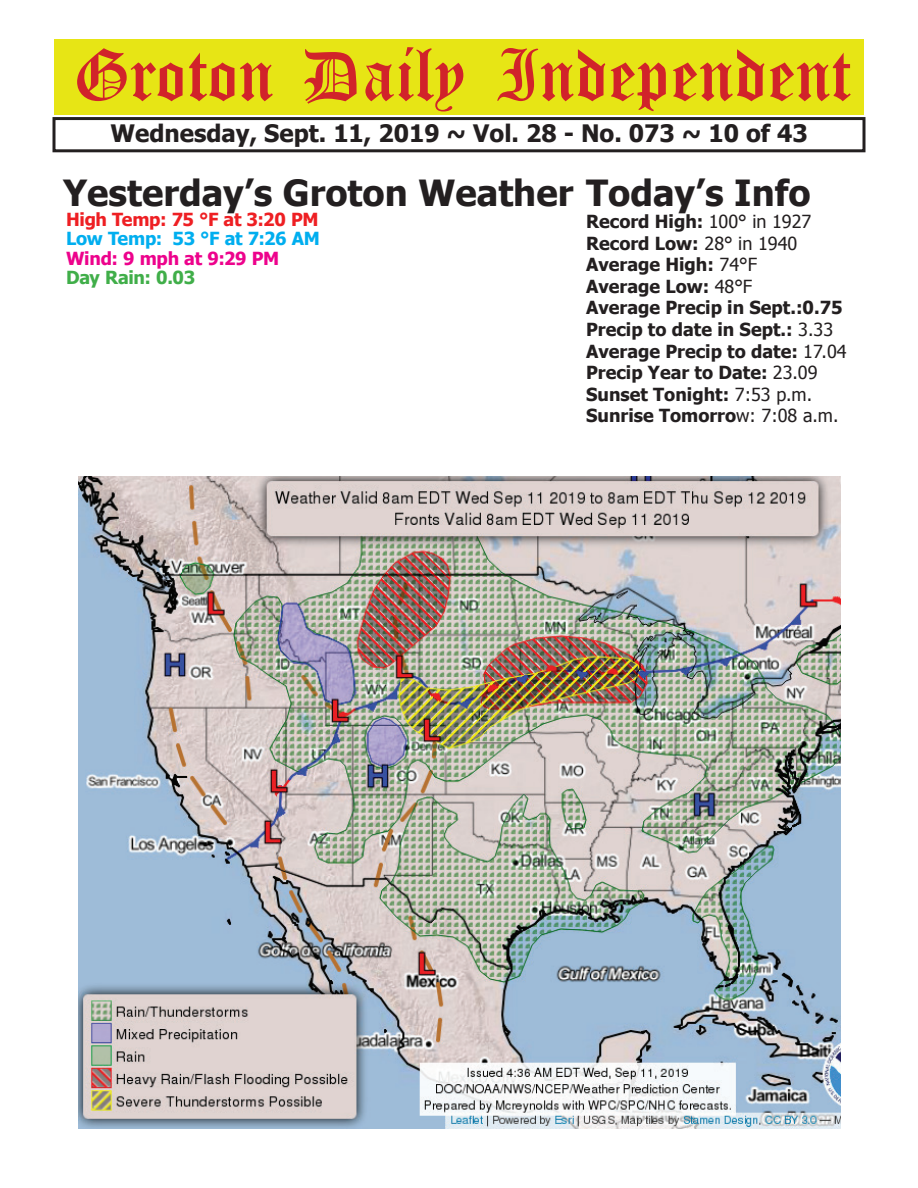
<style>
.page{position:relative;width:918px;height:1188px;background:#fff}
.page>*{position:absolute;margin:0;border:0;box-sizing:border-box;transform-origin:0 0}
.t1{font:54px "Old English Five";color:#d1232a}
.t2{font:700 36px "Tahoma";color:#231f20}
.t3{font:700 24px "Tahoma";color:#231f20}
.t4{font:700 18px/21.6px "Tahoma";color:#231f20}
.t5{font:700 18px "Tahoma";letter-spacing:-.015em;color:#ee1f23}
.t6{font:700 18px "Tahoma";letter-spacing:-.015em;color:#00aeef}
.t7{font:700 18px "Tahoma";letter-spacing:-.015em;color:#ed028c}
.t8{font:700 18px "Tahoma";letter-spacing:-.02em;color:#40ae49}
.s1{font-weight:400}
</style>
<div class="page">
<div style="left:52px;top:117px;width:814px;height:35px;border:3px solid #231f20"></div>
<div style="left:54px;top:40px;width:810px;height:75px;background:#e7e515"></div>
<img style="left:79px;top:477px;width:761px;height:651px">
<h1 class="t1" style="left:73px;top:50px;width:779px">Groton Daily Independent</h1>
<h3 class="t3" style="left:110px;top:116px;width:699px">Wednesday, Sept. 11, 2019 ~ Vol. 28 - No. 073 ~ 10 of 43</h3>
<h2 class="t2" style="left:63px;top:168px;width:749px">Yesterday’s Groton Weather Today’s Info</h2>
<p class="t4" style="left:586px;top:210px;width:262px">Record High: <span class="s1">100° in 1927<br></span>Record Low: <span class="s1">28° in 1940<br></span>Average High: <span class="s1">74°F<br></span>Average Low: <span class="s1">48°F<br></span>Average Precip in Sept.:0.75<br>Precip to date in Sept.: <span class="s1">3.33<br></span>Average Precip to date: <span class="s1">17.04<br></span>Precip Year to Date: <span class="s1">23.09<br></span>Sunset Tonight: <span class="s1">7:53 p.m.<br></span>Sunrise Tomorro<span class="s1">w: 7:08 a.m.</span></p>
<p class="t5" style="left:66px;top:207px;width:254px">High Temp: 75 °F at 3:20 PM</p>
<p class="t6" style="left:66px;top:226px;width:255px">Low Temp: 53 °F at 7:26 AM</p>
<p class="t7" style="left:66px;top:246px;width:215px">Wind: 9 mph at 9:29 PM</p>
<p class="t8" style="left:66px;top:265px;width:131px">Day Rain: 0.03</p>
</div>
